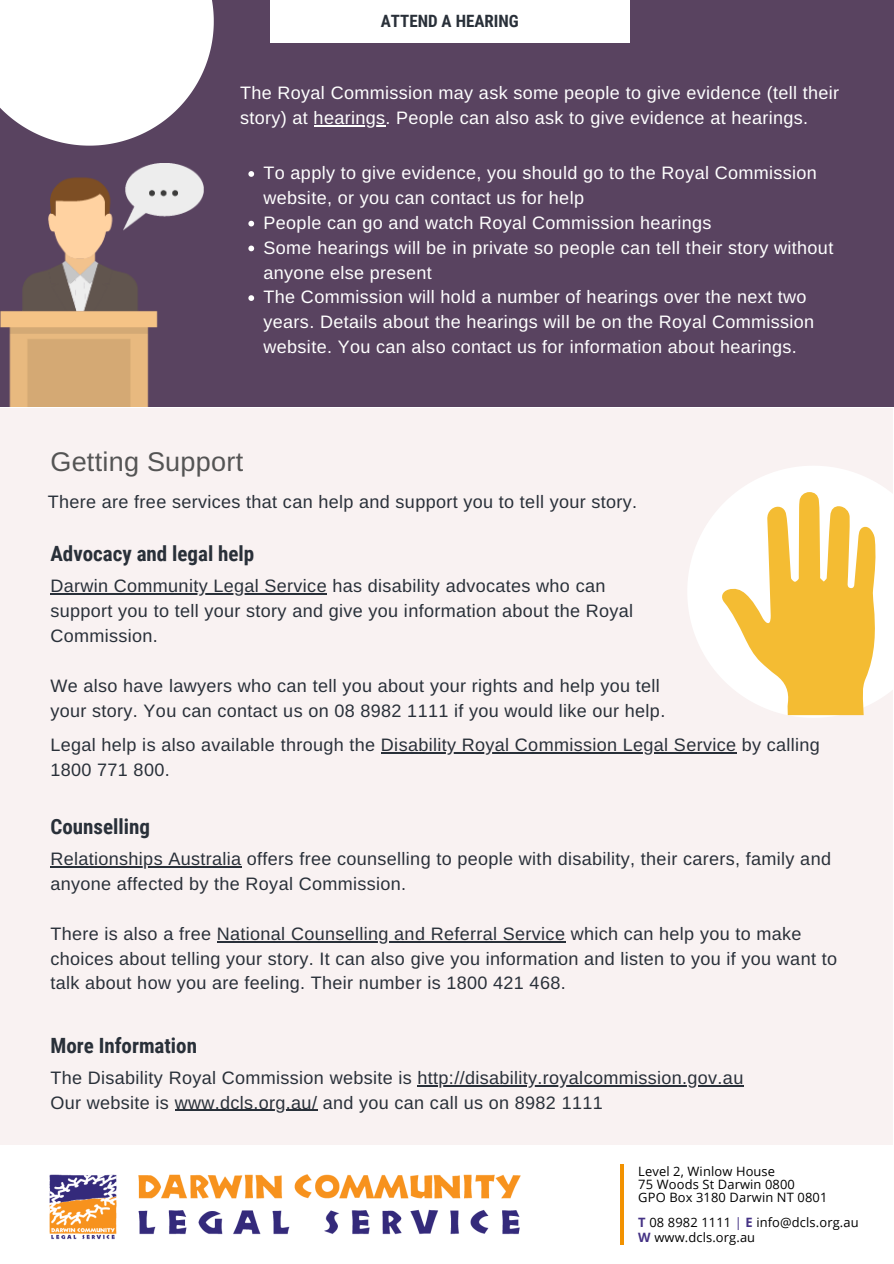
<style>
.page{position:relative;width:894px;height:1264px;background:#fff}
.page>*{position:absolute;margin:0;border:0;box-sizing:border-box;transform-origin:0 0}
.t1{font:27px "Arimo";letter-spacing:.01em;color:#545454}
.t2{font:700 21px "Roboto Condensed";color:#293039}
.t3{font:18px/24.8px "Arimo";letter-spacing:.02em;color:#293039}
.t4{font:18px/24.8px "Arimo";letter-spacing:.02em;color:#fff}
.t5{font:700 16.95px "Roboto Condensed";color:#293039}
.t6{font:12.9px/13.2px "Open Sans";letter-spacing:.01em;color:#000}
.s1{font-weight:700;color:#443284}
.s2{color:#443284}
</style>
<div class="page">
<div style="left:0;top:0;width:893px;height:407px;background:#594360"></div>
<div style="left:0;top:408px;width:892px;height:736px;background:#f9f2f2"></div>
<hr style="left:620px;top:1164px;width:3px;height:81px;background:#f29200">
<svg style="left:0;top:0;width:214px;height:146px;background:#e7e3e8"></svg>
<img style="left:0;top:163px;width:204px;height:243px">
<hr style="left:50px;top:593px;width:277px;height:2px;background:#293039">
<hr style="left:50px;top:866px;width:191px;height:1px;background:#293039">
<hr style="left:217px;top:941px;width:348px;height:1px;background:#293039">
<svg style="left:688px;top:465px;width:205px;height:253px;fill:#fff"></svg>
<svg style="left:721px;top:492px;width:154px;height:223px"></svg>
<svg style="left:248px;top:171px;width:6px;height:6px"></svg>
<svg style="left:248px;top:221px;width:6px;height:5px"></svg>
<svg style="left:248px;top:245px;width:6px;height:6px"></svg>
<svg style="left:248px;top:295px;width:6px;height:6px"></svg>
<img style="left:49px;top:1174px;width:472px;height:66px">
<hr style="left:417px;top:1084px;width:326px;height:2px;background:#293039">
<hr style="left:175px;top:1109px;width:142px;height:2px;background:#293039">
<hr style="left:313px;top:125px;width:72px;height:2px;background:#fff">
<div style="left:270px;top:0;width:359px;height:43px;background:#fff"></div>
<hr style="left:381px;top:752px;width:355px;height:1px;background:#293039">
<p class="t5" style="left:381px;top:12px;width:139px">ATTEND A HEARING</p>
<p class="t4" style="left:240px;top:81px;width:600px">The Royal Commission may ask some people to give evidence (tell their story) at hearings. People can also ask to give evidence at hearings.</p>
<p class="t4" style="left:263px;top:161px;width:571px">To apply to give evidence, you should go to the Royal Commission website, or you can contact us for help<br>People can go and watch Royal Commission hearings<br>Some hearings will be in private so people can tell their story without anyone else present<br>The Commission will hold a number of hearings over the next two years. Details about the hearings will be on the Royal Commission website. You can also contact us for information about hearings.</p>
<h1 class="t1" style="left:50px;top:446px;width:194px">Getting Support</h1>
<p class="t3" style="left:48px;top:489px;width:590px">There are free services that can help and support you to tell your story.</p>
<p class="t2" style="left:50px;top:542px;width:205px">Advocacy and legal help</p>
<p class="t3" style="left:50px;top:574px;width:584px">Darwin Community Legal Service has disability advocates who can support you to tell your story and give you information about the Royal<br>Commission.</p>
<p class="t3" style="left:50px;top:673px;width:616px">We also have lawyers who can tell you about your rights and help you tell your story. You can contact us on 08 8982 1111 if you would like our help.</p>
<p class="t3" style="left:50px;top:732px;width:770px">Legal help is also available through the Disability Royal Commission Legal Service by calling<br>1800 771 800.</p>
<p class="t2" style="left:50px;top:814px;width:101px">Counselling</p>
<p class="t3" style="left:50px;top:846px;width:782px">Relationships Australia offers free counselling to people with disability, their carers, family and anyone affected by the Royal Commission.</p>
<p class="t3" style="left:50px;top:921px;width:788px">There is also a free National Counselling and Referral Service which can help you to make choices about telling your story. It can also give you information and listen to you if you want to talk about how you are feeling. Their number is 1800 421 468.</p>
<p class="t2" style="left:50px;top:1033px;width:148px">More Information</p>
<p class="t3" style="left:50px;top:1065px;width:694px">The Disability Royal Commission website is http://disability.royalcommission.gov.au<br>Our website is www.dcls.org.au/ and you can call us on 8982 1111</p>
<p class="t6" style="left:638px;top:1164px;width:190px">Level 2, Winlow House<br>75 Woods St Darwin 0800<br>GPO Box 3180 Darwin NT 0801</p>
<p class="t6" style="left:638px;top:1214px;width:222px;line-height:15px"><span class="s1">T</span> 08 8982 1111 <span class="s2">|</span> <span class="s1">E</span> info@dcls.org.au<br><span class="s1">W</span> www.dcls.org.au</p>
</div>
